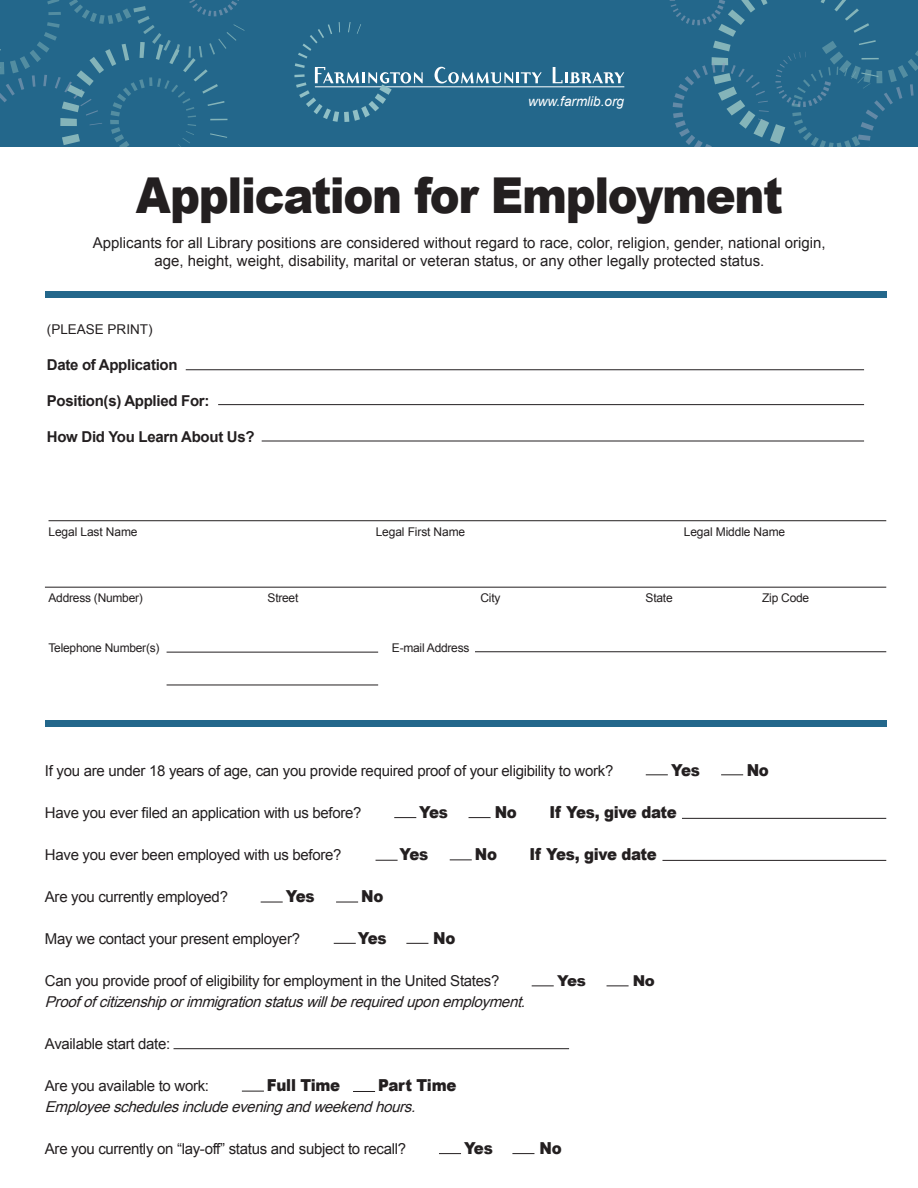
<style>
.page{position:relative;width:918px;height:1188px;background:#fff}
.page>*{position:absolute;margin:0;border:0;box-sizing:border-box;transform-origin:0 0}
.t1{font:900 49.5px "Arial";letter-spacing:-.03em;color:#231f20;scale:.91 1}
.t2{font:900 16.5px "Arial";letter-spacing:-.02em;color:#231f20;scale:.91 1}
.t3{font:15px "Arial";letter-spacing:-.02em;color:#231f20}
.t4{font:15px "Arial";color:#231f20}
.t5{font:italic 15px "Arial";color:#231f20}
.t6{font:700 15px "Arial";letter-spacing:-.02em;color:#231f20}
.t7{font:900 15px "Arial";color:#231f20}
.t8{font:italic 13.5px "Arial";color:#fff}
.t9{font:13.5px "Arial";color:#231f20}
.t10{font:12px "Arial";letter-spacing:-.02em;color:#231f20}
</style>
<div class="page">
<div style="left:0;top:0;width:918px;height:147px;background:#23678b"></div>
<svg style="left:670px;top:0;width:248px;height:147px"></svg>
<svg style="left:0;top:0;width:245px;height:147px"></svg>
<hr style="left:186px;top:369px;width:678px;height:1px;background:#231f20">
<hr style="left:218px;top:404px;width:646px;height:1px;background:#231f20">
<hr style="left:262px;top:441px;width:602px;height:1px;background:#231f20">
<hr style="left:315px;top:87px;width:309px;height:1px;background:#fff">
<svg style="left:294px;top:22px;width:129px;height:100px"></svg>
<svg style="left:435px;top:67px;width:107px;height:16px"></svg>
<svg style="left:553px;top:67px;width:71px;height:16px"></svg>
<svg style="left:242px;top:1091px;width:22px;height:1px"></svg>
<svg style="left:353px;top:1091px;width:22px;height:1px"></svg>
<hr style="left:682px;top:818px;width:204px;height:1px;background:#231f20">
<svg style="left:646px;top:774px;width:22px;height:1px"></svg>
<svg style="left:721px;top:774px;width:22px;height:1px"></svg>
<svg style="left:394px;top:817px;width:22px;height:1px"></svg>
<svg style="left:469px;top:817px;width:22px;height:1px"></svg>
<svg style="left:376px;top:860px;width:22px;height:1px"></svg>
<svg style="left:450px;top:860px;width:22px;height:1px"></svg>
<svg style="left:261px;top:902px;width:22px;height:1px"></svg>
<svg style="left:336px;top:902px;width:22px;height:1px"></svg>
<svg style="left:334px;top:943px;width:22px;height:1px"></svg>
<svg style="left:406px;top:943px;width:22px;height:1px"></svg>
<svg style="left:532px;top:986px;width:22px;height:1px"></svg>
<svg style="left:607px;top:986px;width:22px;height:1px"></svg>
<svg style="left:439px;top:1153px;width:22px;height:1px"></svg>
<svg style="left:512px;top:1153px;width:22px;height:1px"></svg>
<hr style="left:174px;top:1048px;width:395px;height:1px;background:#231f20">
<hr style="left:662px;top:860px;width:224px;height:1px;background:#231f20">
<hr style="left:49px;top:520px;width:837px;height:1px;background:#231f20">
<hr style="left:45px;top:587px;width:841px;height:1px;background:#231f20">
<hr style="left:167px;top:652px;width:211px;height:1px;background:#231f20">
<hr style="left:475px;top:651px;width:411px;height:1px;background:#231f20">
<hr style="left:167px;top:685px;width:211px;height:1px;background:#231f20">
<div style="left:45px;top:720px;width:841px;height:7px;background:#23678b"></div>
<div style="left:45px;top:291px;width:841px;height:7px;background:#23678b"></div>
<p class="t8" style="left:528px;top:92px;width:98px">www.farmlib.org</p>
<p class="t1" style="left:136px;top:159px;width:713px">Application for Employment</p>
<p class="t4" style="left:93px;top:233px;width:734px">Applicants for all Library positions are considered without regard to race, color, religion, gender, national origin,</p>
<p class="t4" style="left:154px;top:251px;width:612px">age, height, weight, disability, marital or veteran status, or any other legally protected status.</p>
<p class="t9" style="left:47px;top:320px;width:107px">(PLEASE PRINT)</p>
<p class="t6" style="left:47px;top:354px;width:132px">Date of Application</p>
<p class="t6" style="left:47px;top:390px;width:164px">Position(s) Applied For:</p>
<p class="t6" style="left:47px;top:426px;width:209px">How Did You Learn About Us?</p>
<p class="t10" style="left:49px;top:524px;width:91px">Legal Last Name</p>
<p class="t10" style="left:376px;top:524px;width:91px">Legal First Name</p>
<p class="t10" style="left:684px;top:524px;width:103px">Legal Middle Name</p>
<p class="t10" style="left:49px;top:590px;width:96px">Address (Number)</p>
<p class="t10" style="left:268px;top:590px;width:32px">Street</p>
<p class="t10" style="left:481px;top:590px;width:21px">City</p>
<p class="t10" style="left:646px;top:590px;width:29px">State</p>
<p class="t10" style="left:762px;top:590px;width:49px">Zip Code</p>
<p class="t10" style="left:392px;top:640px;width:79px">E-mail Address</p>
<p class="t10" style="left:49px;top:640px;width:113px">Telephone Number(s)</p>
<p class="t3" style="left:45px;top:761px;width:570px">If you are under 18 years of age, can you provide required proof of your eligibility to work?</p>
<p class="t2" style="left:671px;top:758px;width:33px">Yes</p>
<p class="t2" style="left:747px;top:758px;width:26px">No</p>
<p class="t3" style="left:45px;top:803px;width:318px">Have you ever filed an application with us before?</p>
<p class="t2" style="left:419px;top:800px;width:33px">Yes</p>
<p class="t2" style="left:495px;top:800px;width:26px">No</p>
<p class="t2" style="left:550px;top:800px;width:141px">If Yes, give date</p>
<p class="t3" style="left:45px;top:845px;width:298px">Have you ever been employed with us before?</p>
<p class="t2" style="left:399px;top:842px;width:33px">Yes</p>
<p class="t2" style="left:475px;top:842px;width:26px">No</p>
<p class="t2" style="left:530px;top:842px;width:141px">If Yes, give date</p>
<p class="t3" style="left:45px;top:887px;width:185px">Are you currently employed?</p>
<p class="t2" style="left:286px;top:884px;width:33px">Yes</p>
<p class="t2" style="left:361px;top:884px;width:26px">No</p>
<p class="t3" style="left:45px;top:929px;width:257px">May we contact your present employer?</p>
<p class="t2" style="left:358px;top:926px;width:33px">Yes</p>
<p class="t2" style="left:433px;top:926px;width:26px">No</p>
<p class="t3" style="left:45px;top:971px;width:456px">Can you provide proof of eligibility for employment in the United States?</p>
<p class="t7" style="left:557px;top:970px;width:30px">Yes</p>
<p class="t7" style="left:633px;top:970px;width:24px">No</p>
<p class="t5" style="left:45px;top:992px;width:487px">Proofofcitizenshiporimmigrationstatuswillberequireduponemployment.</p>
<p class="t3" style="left:45px;top:1034px;width:127px">Available start date:</p>
<p class="t3" style="left:45px;top:1076px;width:166px">Are you available to work:</p>
<p class="t2" style="left:267px;top:1073px;width:82px">Full Time</p>
<p class="t2" style="left:378px;top:1073px;width:87px">Part Time</p>
<p class="t5" style="left:45px;top:1097px;width:377px">Employeeschedulesincludeeveningandweekendhours.</p>
<p class="t3" style="left:45px;top:1139px;width:363px">Are you currently on “lay-off” status and subject to recall?</p>
<p class="t2" style="left:464px;top:1136px;width:33px">Yes</p>
<p class="t2" style="left:539px;top:1136px;width:26px">No</p>
</div>
